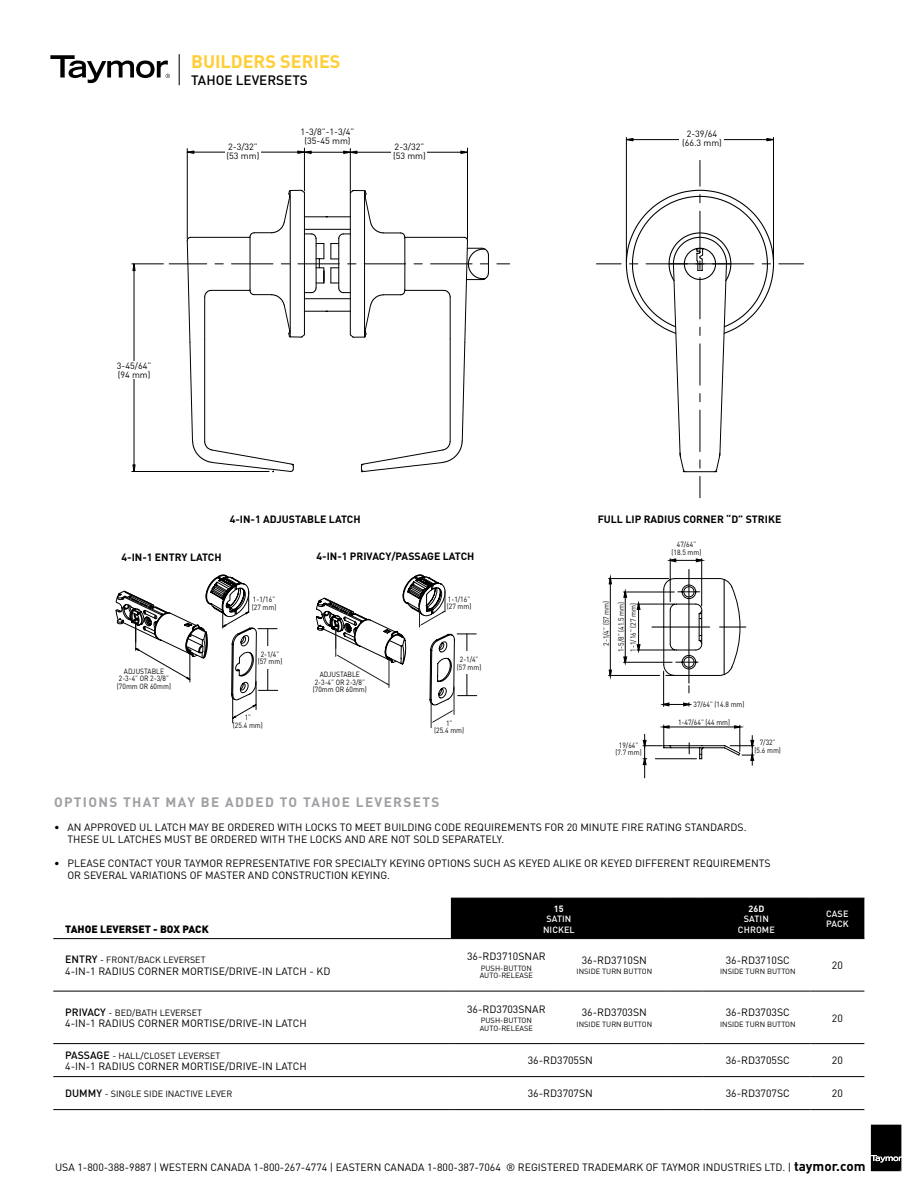
<style>
.page{position:relative;width:918px;height:1188px;background:#fff}
.page>*{position:absolute;margin:0;border:0;box-sizing:border-box;transform-origin:0 0}
.t1{font:700 18px "DIN";color:#ffce35}
.t2{font:700 13.5px "DIN";letter-spacing:.1em;color:#9d9fa2}
.t3{font:500 13.5px "DIN";color:#000}
.t4{font:10.5px/12px "DIN";color:#000}
.t5{font:700 10.5px "DIN";color:#000}
.t6{font:900 10.5px "DIN";color:#000}
.t7{font:9px/9px "DIN";color:#000}
.t8{font:500 9px/10.5px "DIN";letter-spacing:.01em;color:#fff;text-align:center}
.t9{font:700 9px "DIN";color:#fff}
.t10{font:7.5px/7.5px "DIN";color:#000;text-align:center;scale:.9 1}
.t11{font:7.5px/7.5px "DIN";color:#000}
.s1{font-weight:500;font-size:10.5px}
.s2{font-weight:700;font-size:13.5px}
</style>
<div class="page">
<svg style="left:131px;top:263px;width:50px;height:209px"></svg>
<svg style="left:132px;top:263px;width:4px;height:9px"></svg>
<svg style="left:132px;top:464px;width:4px;height:8px"></svg>
<hr style="left:626px;top:137px;width:1px;height:125px;background:#000">
<hr style="left:773px;top:137px;width:1px;height:125px;background:#000">
<hr style="left:633px;top:139px;width:134px;height:1px;background:#000">
<svg style="left:625px;top:137px;width:9px;height:5px"></svg>
<svg style="left:766px;top:137px;width:8px;height:5px"></svg>
<svg style="left:596px;top:160px;width:208px;height:338px"></svg>
<svg style="left:181px;top:148px;width:308px;height:325px"></svg>
<div style="left:392px;top:142px;width:36px;height:21px;background:#fff"></div>
<div style="left:114px;top:361px;width:40px;height:17px;background:#fff"></div>
<div style="left:680px;top:130px;width:44px;height:22px;background:#fff"></div>
<div style="left:451px;top:899px;width:413px;height:39px;background:#000"></div>
<hr style="left:53px;top:938px;width:398px;height:1px;background:#000">
<hr style="left:451px;top:938px;width:108px;height:1px;background:#000">
<hr style="left:559px;top:938px;width:108px;height:1px;background:#000">
<hr style="left:667px;top:938px;width:35px;height:1px;background:#000">
<hr style="left:702px;top:938px;width:108px;height:1px;background:#000">
<hr style="left:810px;top:938px;width:54px;height:1px;background:#000">
<hr style="left:53px;top:991px;width:398px;height:1px;background:#000">
<hr style="left:451px;top:991px;width:108px;height:1px;background:#000">
<hr style="left:559px;top:991px;width:108px;height:1px;background:#000">
<hr style="left:667px;top:991px;width:35px;height:1px;background:#000">
<hr style="left:702px;top:991px;width:108px;height:1px;background:#000">
<hr style="left:810px;top:991px;width:54px;height:1px;background:#000">
<hr style="left:451px;top:898px;width:108px;height:1px;background:#000">
<hr style="left:559px;top:898px;width:108px;height:1px;background:#000">
<hr style="left:667px;top:898px;width:35px;height:1px;background:#000">
<hr style="left:702px;top:898px;width:108px;height:1px;background:#000">
<hr style="left:810px;top:898px;width:54px;height:1px;background:#000">
<hr style="left:53px;top:1043px;width:398px;height:1px;background:#000">
<hr style="left:451px;top:1043px;width:108px;height:1px;background:#000">
<hr style="left:559px;top:1043px;width:108px;height:1px;background:#000">
<hr style="left:667px;top:1043px;width:35px;height:1px;background:#000">
<hr style="left:702px;top:1043px;width:108px;height:1px;background:#000">
<hr style="left:810px;top:1043px;width:54px;height:1px;background:#000">
<hr style="left:53px;top:1076px;width:398px;height:1px;background:#000">
<hr style="left:451px;top:1076px;width:108px;height:1px;background:#000">
<hr style="left:559px;top:1076px;width:108px;height:1px;background:#000">
<hr style="left:667px;top:1076px;width:35px;height:1px;background:#000">
<hr style="left:702px;top:1076px;width:108px;height:1px;background:#000">
<hr style="left:810px;top:1076px;width:54px;height:1px;background:#000">
<hr style="left:53px;top:1109px;width:398px;height:1px;background:#000">
<hr style="left:451px;top:1109px;width:108px;height:1px;background:#000">
<hr style="left:559px;top:1109px;width:108px;height:1px;background:#000">
<hr style="left:667px;top:1109px;width:35px;height:1px;background:#000">
<hr style="left:702px;top:1109px;width:108px;height:1px;background:#000">
<hr style="left:810px;top:1109px;width:54px;height:1px;background:#000">
<hr style="left:624px;top:592px;width:50px;height:1px;background:#000">
<hr style="left:624px;top:662px;width:48px;height:1px;background:#000">
<hr style="left:625px;top:592px;width:1px;height:70px;background:#000">
<svg style="left:623px;top:590px;width:5px;height:9px"></svg>
<svg style="left:623px;top:656px;width:5px;height:8px"></svg>
<hr style="left:609px;top:578px;width:60px;height:1px;background:#000">
<hr style="left:609px;top:675px;width:51px;height:1px;background:#000">
<hr style="left:610px;top:584px;width:1px;height:86px;background:#000">
<svg style="left:608px;top:574px;width:5px;height:11px"></svg>
<svg style="left:608px;top:669px;width:5px;height:11px"></svg>
<svg style="left:636px;top:558px;width:119px;height:220px"></svg>
<svg style="left:115px;top:574px;width:163px;height:150px"></svg>
<hr style="left:267px;top:628px;width:1px;height:62px;background:#000">
<div style="left:257px;top:646px;width:26px;height:23px;background:#fff"></div>
<svg style="left:316px;top:574px;width:161px;height:154px"></svg>
<hr style="left:467px;top:634px;width:1px;height:61px;background:#000">
<div style="left:456px;top:652px;width:26px;height:22px;background:#fff"></div>
<div style="left:225px;top:142px;width:36px;height:21px;background:#fff"></div>
<svg style="left:871px;top:1124px;width:31px;height:47px"></svg>
<svg style="left:50px;top:55px;width:120px;height:28px"></svg>
<hr style="left:179px;top:54px;width:1px;height:31px;background:#000">
<h1 class="t1" style="left:191px;top:50px;width:151px">BUILDERS SERIES</h1>
<p class="t3" style="left:191px;top:71px;width:118px">TAHOE LEVERSETS</p>
<p class="t7" style="left:227px;top:142px;width:34px">2-3/32” (53 mm)</p>
<p class="t7" style="left:301px;top:127px;width:55px;text-align:center">1-3/8”-1-3/4” (35-45 mm)</p>
<p class="t7" style="left:393px;top:142px;width:34px">2-3/32” (53 mm)</p>
<p class="t7" style="left:117px;top:361px;width:36px">3-45/64” (94 mm)</p>
<p class="t5" style="left:230px;top:512px;width:132px">4-IN-1 ADJUSTABLE LATCH</p>
<p class="t5" style="left:122px;top:550px;width:102px">4-IN-1 ENTRY LATCH</p>
<p class="t5" style="left:317px;top:550px;width:159px">4-IN-1 PRIVACY/PASSAGE LATCH</p>
<p class="t10" style="left:117px;top:667px;width:62px">ADJUSTABLE<br>2-3-4” OR 2-3/8” (70mm OR 60mm)</p>
<p class="t10" style="left:252px;top:596px;width:29px;text-align:left">1-1/16” (27 mm)</p>
<p class="t10" style="left:447px;top:595px;width:29px;text-align:left">1-1/16” (27 mm)</p>
<p class="t10" style="left:258px;top:650px;width:29px">2-1/4” (57 mm)</p>
<p class="t10" style="left:457px;top:656px;width:29px">2-1/4” (57 mm)</p>
<p class="t10" style="left:313px;top:671px;width:62px">ADJUSTABLE<br>2-3-4” OR 2-3/8” (70mm OR 60mm)</p>
<p class="t10" style="left:233px;top:714px;width:35px">1”<br>(25.4 mm)</p>
<p class="t10" style="left:434px;top:719px;width:35px">1”<br>(25.4 mm)</p>
<p class="t7" style="left:682px;top:129px;width:41px;text-align:center">2-39/64 (66.3 mm)</p>
<p class="t5" style="left:598px;top:512px;width:185px">FULL LIP RADIUS CORNER “D” STRIKE</p>
<p class="t10" style="left:672px;top:541px;width:35px">47/64” (18.5 mm)</p>
<p class="t10" style="left:599px;top:652px;width:59px;line-height:14.9px;text-align:right;rotate:-90deg">2-1/4” (57 mm)<br>1-5/8” (41.5 mm)</p>
<p class="t10" style="left:629px;top:652px;width:55px;rotate:-90deg">1-1/16” (27 mm)</p>
<p class="t10" style="left:694px;top:700px;width:58px">37/64” (14.8 mm)</p>
<p class="t10" style="left:678px;top:719px;width:59px">1-47/64” (44 mm)</p>
<p class="t10" style="left:615px;top:741px;width:31px">19/64” (7.7 mm)</p>
<p class="t10" style="left:755px;top:739px;width:31px">7/32” (5.6 mm)</p>
<p class="t2" style="left:54px;top:793px;width:387px">OPTIONS THAT MAY BE ADDED TO TAHOE LEVERSETS</p>
<p class="t4" style="left:67px;top:821px;width:681px;text-indent:-13px">• AN APPROVED UL LATCH MAY BE ORDERED WITH LOCKS TO MEET BUILDING CODE REQUIREMENTS FOR 20 MINUTE FIRE RATING STANDARDS.<br>THESE UL LATCHES MUST BE ORDERED WITH THE LOCKS AND ARE NOT SOLD SEPARATELY.</p>
<p class="t4" style="left:67px;top:857px;width:705px;text-indent:-13px">• PLEASE CONTACT YOUR TAYMOR REPRESENTATIVE FOR SPECIALTY KEYING OPTIONS SUCH AS KEYED ALIKE OR KEYED DIFFERENT REQUIREMENTS<br>OR SEVERAL VARIATIONS OF MASTER AND CONSTRUCTION KEYING.</p>
<p class="t6" style="left:65px;top:922px;width:145px">TAHOE LEVERSET - BOX PACK</p>
<p class="t9" style="left:554px;top:902px;width:11px">15</p>
<p class="t8" style="left:543px;top:913px;width:33px">SATIN<br>NICKEL</p>
<p class="t9" style="left:748px;top:902px;width:17px">26D</p>
<p class="t8" style="left:738px;top:913px;width:38px">SATIN<br>CHROME</p>
<p class="t8" style="left:826px;top:908px;width:24px;text-align:left">CASE<br>PACK</p>
<p class="t7" style="left:65px;top:955px;width:142px"><span class="s1">ENTRY</span> - FRONT/BACK LEVERSET</p>
<p class="t4" style="left:65px;top:965px;width:267px">4-IN-1 RADIUS CORNER MORTISE/DRIVE-IN LATCH - KD</p>
<p class="t4" style="left:467px;top:950px;width:80px">36-RD3710SNAR</p>
<p class="t11" style="left:480px;top:964px;width:55px">PUSH-BUTTON<br>AUTO-RELEASE</p>
<p class="t4" style="left:582px;top:954px;width:67px">36-RD3710SN</p>
<p class="t11" style="left:577px;top:968px;width:77px">INSIDE TURN BUTTON</p>
<p class="t4" style="left:726px;top:954px;width:66px">36-RD3710SC</p>
<p class="t11" style="left:720px;top:968px;width:77px">INSIDE TURN BUTTON</p>
<p class="t4" style="left:832px;top:959px;width:12px">20</p>
<p class="t7" style="left:65px;top:1009px;width:138px"><span class="s1">PRIVACY</span> - BED/BATH LEVERSET</p>
<p class="t4" style="left:65px;top:1017px;width:243px">4-IN-1 RADIUS CORNER MORTISE/DRIVE-IN LATCH</p>
<p class="t4" style="left:467px;top:1003px;width:80px">36-RD3703SNAR</p>
<p class="t11" style="left:480px;top:1017px;width:55px">PUSH-BUTTON<br>AUTO-RELEASE</p>
<p class="t4" style="left:582px;top:1006px;width:67px">36-RD3703SN</p>
<p class="t11" style="left:577px;top:1020px;width:77px">INSIDE TURN BUTTON</p>
<p class="t4" style="left:726px;top:1006px;width:66px">36-RD3703SC</p>
<p class="t11" style="left:720px;top:1020px;width:77px">INSIDE TURN BUTTON</p>
<p class="t4" style="left:832px;top:1012px;width:12px">20</p>
<p class="t7" style="left:65px;top:1051px;width:157px"><span class="s1">PASSAGE</span> - HALL/CLOSET LEVERSET</p>
<p class="t4" style="left:65px;top:1060px;width:243px">4-IN-1 RADIUS CORNER MORTISE/DRIVE-IN LATCH</p>
<p class="t4" style="left:528px;top:1054px;width:67px">36-RD3705SN</p>
<p class="t4" style="left:726px;top:1054px;width:66px">36-RD3705SC</p>
<p class="t4" style="left:832px;top:1054px;width:12px">20</p>
<p class="t7" style="left:65px;top:1090px;width:169px"><span class="s1">DUMMY</span> - SINGLE SIDE INACTIVE LEVER</p>
<p class="t4" style="left:528px;top:1087px;width:67px">36-RD3707SN</p>
<p class="t4" style="left:726px;top:1087px;width:66px">36-RD3707SC</p>
<p class="t4" style="left:832px;top:1087px;width:12px">20</p>
<p class="t4" style="left:55px;top:1161px;width:812px">USA 1-800-388-9887 | WESTERN CANADA 1-800-267-4774 | EASTERN CANADA 1-800-387-7064 ® REGISTERED TRADEMARK OF TAYMOR INDUSTRIES LTD. | <span class="s2">taymor.com</span></p>
</div>
